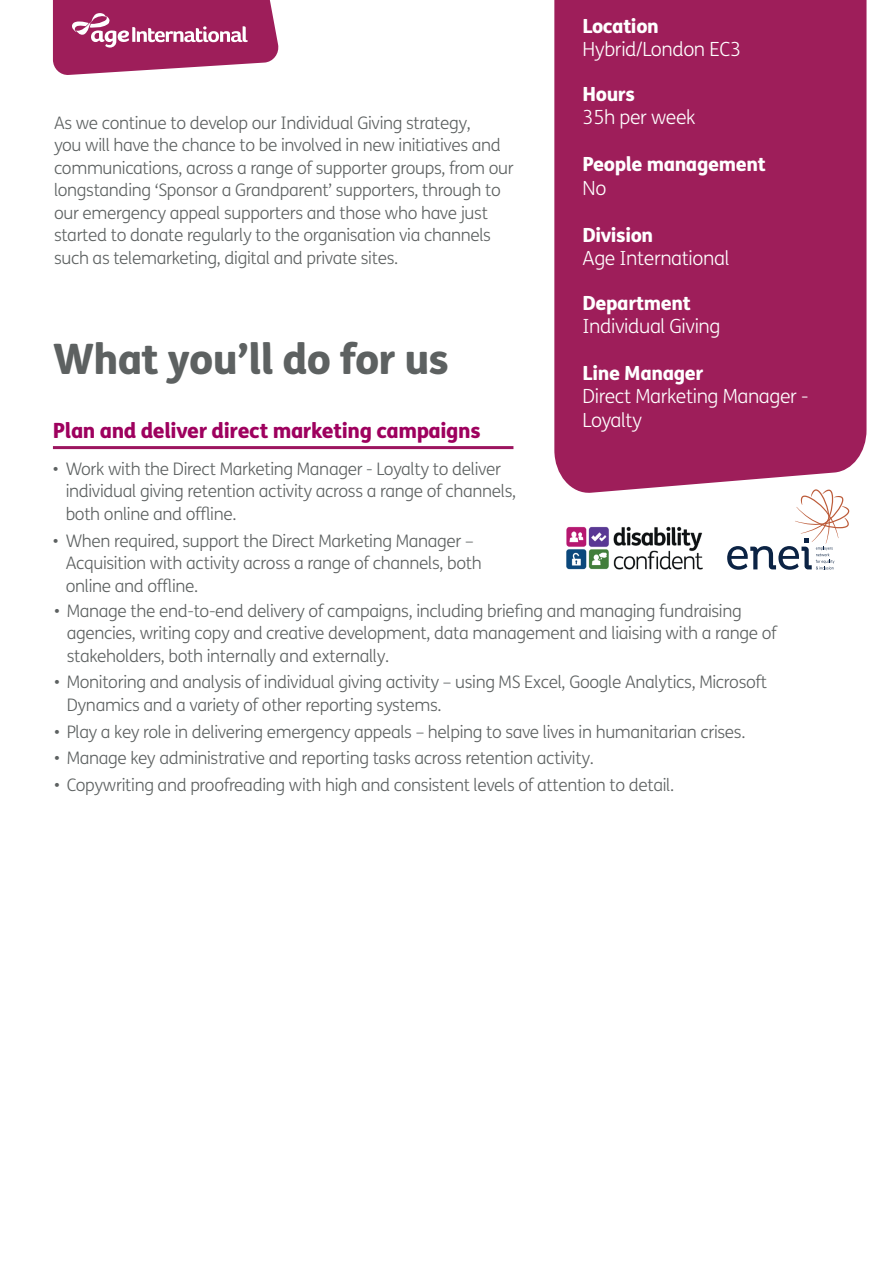
<style>
.page{position:relative;width:893px;height:1263px;background:#fff}
.page>*{position:absolute;margin:0;border:0;box-sizing:border-box;transform-origin:0 0}
.t1{font:800 42px "FS Me";letter-spacing:-.02em;color:#5d6161}
.t2{font:800 21px "FS Me";letter-spacing:-.02em;color:#9e015e}
.t3{font:300 19.5px/23.4px "FS Me";letter-spacing:-.02em;color:#fff}
.t4{font:800 19.5px "FS Me";letter-spacing:-.02em;color:#fff}
.t5{font:300 17.25px/22.5px "FS Me";letter-spacing:-.02em;color:#5d6161}
</style>
<div class="page">
<svg style="left:53px;top:0;width:226px;height:75px"></svg>
<hr style="left:53px;top:446px;width:460px;height:3px;background:#9c155f">
<div style="left:554px;top:0;width:312px;height:493px;background:#9e1e5a"></div>
<img style="left:566px;top:526px;width:137px;height:44px">
<svg style="left:727px;top:489px;width:122px;height:81px"></svg>
<p class="t5" style="left:54px;top:111px;width:461px">As we continue to develop our Individual Giving strategy,<br>you will have the chance to be involved in new initiatives and communications, across a range of supporter groups, from our longstanding ‘Sponsor a Grandparent’ supporters, through to our emergency appeal supporters and those who have just started to donate regularly to the organisation via channels such as telemarketing, digital and private sites.</p>
<h1 class="t1" style="left:53px;top:325px;width:398px">What you’ll do for us</h1>
<p class="t2" style="left:53px;top:414px;width:429px">Plan and deliver direct marketing campaigns</p>
<p class="t5" style="left:66px;top:457px;width:452px;text-indent:-13px">• Work with the Direct Marketing Manager - Loyalty to deliver individual giving retention activity across a range of channels, both online and offline.</p>
<p class="t5" style="left:66px;top:529px;width:418px;text-indent:-13px">• When required, support the Direct Marketing Manager –<br>Acquisition with activity across a range of channels, both online and offline.</p>
<p class="t4" style="left:583px;top:11px;width:78px">Location</p>
<p class="t3" style="left:583px;top:37px;width:160px">Hybrid/London EC3</p>
<p class="t4" style="left:583px;top:79px;width:54px">Hours</p>
<p class="t3" style="left:583px;top:105px;width:114px">35h per week</p>
<p class="t4" style="left:583px;top:149px;width:185px">People management</p>
<p class="t3" style="left:583px;top:176px;width:25px">No</p>
<p class="t4" style="left:583px;top:219px;width:72px">Division</p>
<p class="t3" style="left:583px;top:246px;width:148px">Age International</p>
<p class="t4" style="left:583px;top:287px;width:110px">Department</p>
<p class="t3" style="left:583px;top:314px;width:139px">Individual Giving</p>
<p class="t4" style="left:583px;top:357px;width:122px">Line Manager</p>
<p class="t3" style="left:583px;top:384px;width:228px">Direct Marketing Manager -<br>Loyalty</p>
<p class="t5" style="left:67px;top:599px;width:712px;text-indent:-13px">• Manage the end-to-end delivery of campaigns, including briefing and managing fundraising agencies, writing copy and creative development, data management and liaising with a range of stakeholders, both internally and externally.</p>
<p class="t5" style="left:67px;top:670px;width:702px;text-indent:-13px">• Monitoring and analysis of individual giving activity – using MS Excel, Google Analytics, Microsoft<br>Dynamics and a variety of other reporting systems.</p>
<p class="t5" style="left:54px;top:720px;width:693px">• Play a key role in delivering emergency appeals – helping to save lives in humanitarian crises.</p>
<p class="t5" style="left:54px;top:746px;width:541px">• Manage key administrative and reporting tasks across retention activity.</p>
<p class="t5" style="left:54px;top:773px;width:622px">• Copywriting and proofreading with high and consistent levels of attention to detail.</p>
</div>
